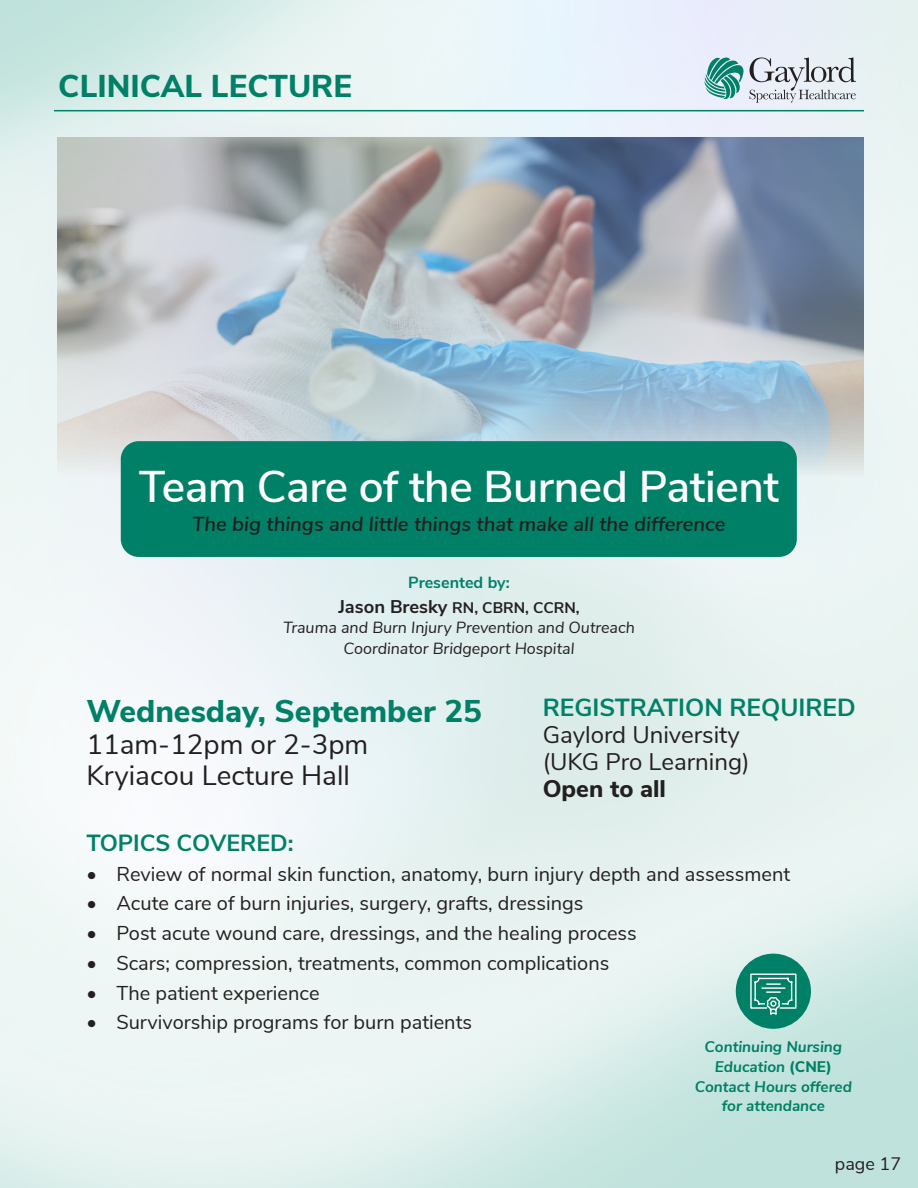
<style>
.page{position:relative;width:918px;height:1188px;background:#fff}
.page>*{position:absolute;margin:0;border:0;box-sizing:border-box;transform-origin:0 0}
.t1{font:600 44.4px "Nunito Sans";letter-spacing:-.01em;color:#fff}
.t2{font:800 31.5px "Nunito Sans";color:#008066}
.t3{font:800 31.35px "Nunito Sans";color:#008066}
.t4{font:27.9px/31.3px "Nunito Sans";color:#231f20}
.t5{font:700 24.75px "Nunito Sans";color:#008066}
.t6{font:24px/27px "Nunito Sans";color:#231f20}
.t7{font:700 23.4px "Nunito Sans";color:#008066}
.t8{font:italic 600 20.25px "Nunito Sans";color:#231f20}
.t9{font:19.95px "Nunito Sans";color:#231f20}
.t10{font:18px "Nunito Sans";color:#231f20}
.t11{font:italic 16.05px/20.5px "Nunito Sans";color:#231f20;text-align:center}
.t12{font:700 16.05px "Nunito Sans";color:#008066}
.t13{font:italic 700 15.3px/19.8px "Nunito Sans";color:#008066;text-align:center}
.t14{font:700 15.3px "Nunito Sans";color:#231f20}
.s1{font-size:18.45px}
.s2{font-weight:800}
.s3{font-weight:800;font-style:normal}
</style>
<div class="page">
<img style="left:0;top:0;width:918px;height:1188px">
<svg style="left:750px;top:57px;width:106px;height:46px;background:#c6cad0"></svg>
<svg style="left:704px;top:57px;width:40px;height:43px;background:#71b4ae"></svg>
<hr style="left:54px;top:110px;width:810px;height:1px;background:#008066">
<div style="left:121px;top:441px;width:676px;height:116px;background:#008066;border-radius:18px"></div>
<div style="left:736px;top:954px;width:75px;height:75px;background:#008066;border-radius:50%"></div>
<svg style="left:750px;top:973px;width:47px;height:42px"></svg>
<p class="t2" style="left:58px;top:63px;width:295px">CLINICAL LECTURE</p>
<p class="t1" style="left:139px;top:454px;width:642px">Team Care of the Burned Patient</p>
<p class="t8" style="left:192px;top:510px;width:535px">The big things and little things that make all the difference</p>
<p class="t12" style="left:408px;top:571px;width:103px">Presented by:</p>
<p class="t14" style="left:338px;top:596px;width:243px"><span class="s1">Jason Bresky</span> RN, CBRN, CCRN,</p>
<p class="t11" style="left:283px;top:617px;width:353px">Trauma and Burn Injury Prevention and Outreach<br>Coordinator Bridgeport Hospital</p>
<p class="t3" style="left:86px;top:688px;width:397px">Wednesday, September 25</p>
<p class="t4" style="left:86px;top:727px;width:283px">11am-12pm or 2-3pm<br>Kryiacou Lecture Hall</p>
<p class="t5" style="left:543px;top:689px;width:315px">REGISTRATION REQUIRED</p>
<p class="t6" style="left:543px;top:719px;width:209px">Gaylord University (UKG Pro Learning)<br><span class="s2">Open to all</span></p>
<p class="t7" style="left:86px;top:826px;width:209px">TOPICS COVERED:</p>
<p class="t9" style="left:86px;top:859px;width:705px">• Review of normal skin function, anatomy, burn injury depth and assessment</p>
<p class="t9" style="left:86px;top:889px;width:499px">• Acute care of burn injuries, surgery, grafts, dressings</p>
<p class="t9" style="left:86px;top:919px;width:552px">• Post acute wound care, dressings, and the healing process</p>
<p class="t9" style="left:86px;top:948px;width:524px">• Scars; compression, treatments, common complications</p>
<p class="t9" style="left:86px;top:978px;width:235px">• The patient experience</p>
<p class="t9" style="left:86px;top:1008px;width:387px">• Survivorship programs for burn patients</p>
<p class="t13" style="left:695px;top:1036px;width:158px">Continuing Nursing<br>Education <span class="s3">(CNE)<br></span>Contact Hours offered for attendance</p>
<p class="t10" style="left:835px;top:1150px;width:68px">page 17</p>
</div>
